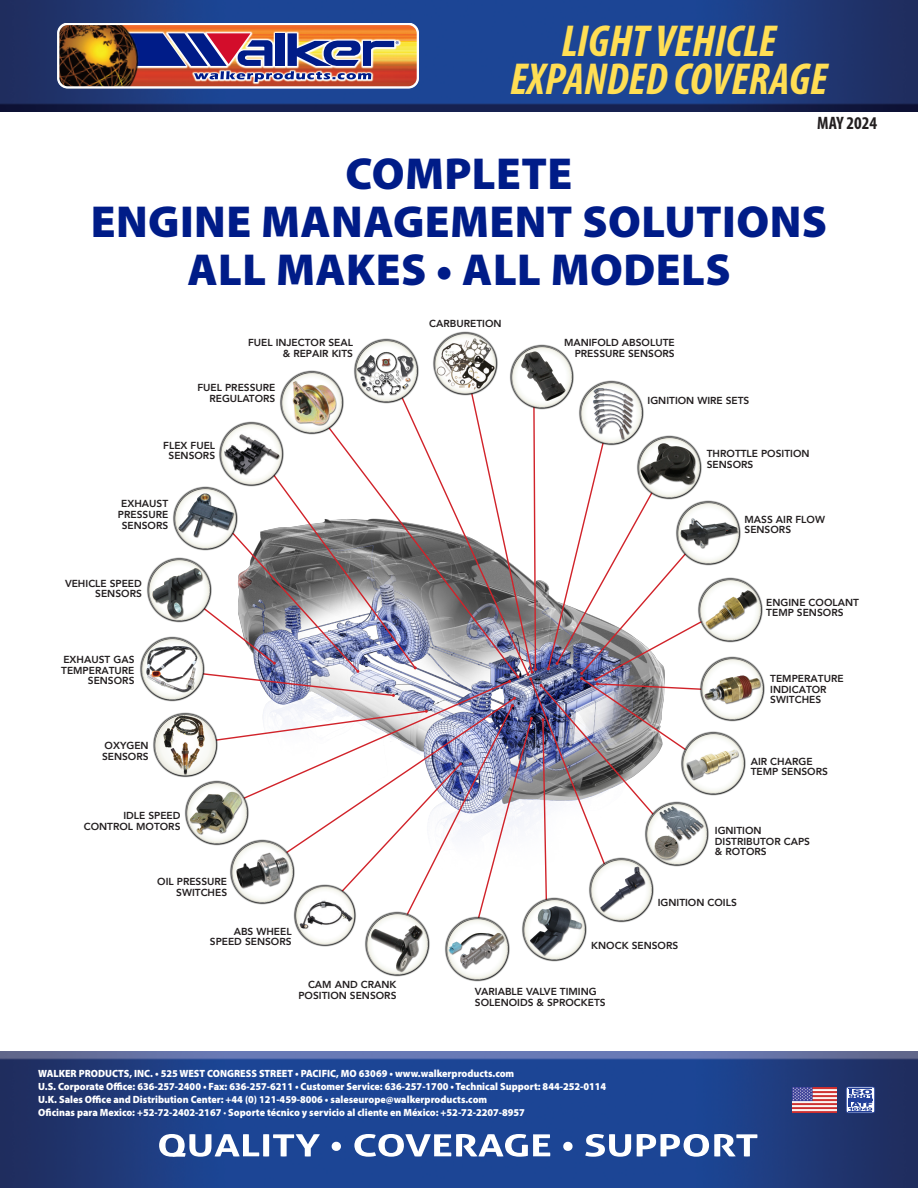
<style>
.page{position:relative;width:918px;height:1188px;background:#fff}
.page>*{position:absolute;margin:0;border:0;box-sizing:border-box;transform-origin:0 0}
.t1{font:900 45px "Myriad Pro";letter-spacing:.01em;color:#001c88}
.t2{font:italic 700 condensed 45px "Myriad Pro";color:#ffde54}
.t3{font:700 condensed 18px "Myriad Pro";color:#231f20}
.t4{font:900 10.5px "Myriad Pro";color:#fff;scale:.95 1}
.t5{font:800 10.2px/10.6px "Avenir";color:#231f20;text-align:right}
</style>
<div class="page">
<svg style="left:211px;top:398px;width:485px;height:515px"></svg>
<img style="left:677px;top:728px;width:69px;height:70px">
<img style="left:362px;top:909px;width:75px;height:68px">
<img style="left:173px;top:483px;width:71px;height:70px">
<img style="left:694px;top:575px;width:69px;height:69px">
<img style="left:140px;top:636px;width:71px;height:66px">
<img style="left:215px;top:419px;width:75px;height:70px">
<img style="left:351px;top:338px;width:74px;height:67px">
<img style="left:275px;top:370px;width:76px;height:67px">
<img style="left:584px;top:855px;width:76px;height:68px">
<img style="left:640px;top:798px;width:69px;height:70px">
<img style="left:184px;top:778px;width:72px;height:70px">
<img style="left:518px;top:894px;width:76px;height:68px">
<img style="left:672px;top:500px;width:69px;height:68px">
<img style="left:505px;top:344px;width:70px;height:68px">
<img style="left:153px;top:709px;width:71px;height:70px">
<img style="left:226px;top:837px;width:76px;height:69px">
<img style="left:575px;top:380px;width:75px;height:68px">
<img style="left:696px;top:656px;width:69px;height:66px">
<img style="left:633px;top:432px;width:75px;height:70px">
<img style="left:147px;top:554px;width:71px;height:70px">
<img style="left:445px;top:913px;width:65px;height:69px">
<img style="left:289px;top:881px;width:73px;height:66px">
<img style="left:433px;top:331px;width:65px;height:67px">
<img style="left:0;top:1051px;width:918px;height:137px">
<svg style="left:846px;top:1087px;width:29px;height:26px"></svg>
<img style="left:792px;top:1087px;width:44px;height:26px">
<img style="left:0;top:0;width:918px;height:111px">
<svg style="left:57px;top:23px;width:362px;height:66px"></svg>
<img style="left:58px;top:24px;width:82px;height:63px">
<div style="left:57px;top:23px;width:362px;height:65px;border:2px solid #fff;border-radius:9px"></div>
<svg style="left:332px;top:1142px;width:9px;height:9px"></svg>
<svg style="left:354px;top:1134px;width:196px;height:23px"></svg>
<svg style="left:563px;top:1142px;width:10px;height:9px"></svg>
<svg style="left:585px;top:1134px;width:46px;height:23px"></svg>
<svg style="left:637px;top:1134px;width:120px;height:23px"></svg>
<svg style="left:159px;top:1134px;width:161px;height:23px"></svg>
<p class="t2" style="left:561px;top:13px;width:216px">LIGHT VEHICLE</p>
<p class="t2" style="left:510px;top:51px;width:319px">EXPANDED COVERAGE</p>
<p class="t3" style="left:817px;top:112px;width:61px">MAY 2024</p>
<p class="t1" style="left:346px;top:144px;width:228px">COMPLETE</p>
<p class="t1" style="left:91px;top:192px;width:738px">ENGINE MANAGEMENT SOLUTIONS</p>
<p class="t1" style="left:187px;top:240px;width:545px">ALL MAKES • ALL MODELS</p>
<p class="t5" style="left:248px;top:337px;width:107px">FUEL INJECTOR SEAL &amp; REPAIR KITS</p>
<p class="t5" style="left:197px;top:383px;width:80px">FUEL PRESSURE<br>REGULATORS</p>
<p class="t5" style="left:163px;top:440px;width:53px;text-align:center">FLEX FUEL<br>SENSORS</p>
<p class="t5" style="left:118px;top:498px;width:52px;text-align:center">EXHAUST<br>PRESSURE<br>SENSORS</p>
<p class="t5" style="left:65px;top:578px;width:78px">VEHICLE SPEED<br>SENSORS</p>
<p class="t5" style="left:61px;top:654px;width:75px">EXHAUST GAS<br>TEMPERATURE<br>SENSORS</p>
<p class="t5" style="left:102px;top:741px;width:48px;text-align:left">OXYGEN<br>SENSORS</p>
<p class="t5" style="left:84px;top:810px;width:98px">IDLE SPEED<br>CONTROL MOTORS</p>
<p class="t5" style="left:157px;top:876px;width:71px">OIL PRESSURE<br>SWITCHES</p>
<p class="t5" style="left:210px;top:926px;width:83px">ABS WHEEL<br>SPEED SENSORS</p>
<p class="t5" style="left:298px;top:979px;width:100px">CAM AND CRANK<br>POSITION SENSORS</p>
<p class="t5" style="left:429px;top:318px;width:74px">CARBURETION</p>
<p class="t5" style="left:564px;top:337px;width:112px">MANIFOLD ABSOLUTE<br>PRESSURE SENSORS</p>
<p class="t5" style="left:648px;top:396px;width:103px">IGNITION WIRE SETS</p>
<p class="t5" style="left:707px;top:448px;width:104px;text-align:left">THROTTLE POSITION<br>SENSORS</p>
<p class="t5" style="left:745px;top:514px;width:82px;text-align:left">MASS AIR FLOW<br>SENSORS</p>
<p class="t5" style="left:766px;top:597px;width:94px;text-align:left">ENGINE COOLANT<br>TEMP SENSORS</p>
<p class="t5" style="left:770px;top:673px;width:75px;text-align:left">TEMPERATURE<br>INDICATOR<br>SWITCHES</p>
<p class="t5" style="left:751px;top:756px;width:79px;text-align:left">AIR CHARGE<br>TEMP SENSORS</p>
<p class="t5" style="left:715px;top:825px;width:97px;text-align:left">IGNITION<br>DISTRIBUTOR CAPS &amp; ROTORS</p>
<p class="t5" style="left:658px;top:897px;width:81px">IGNITION COILS</p>
<p class="t5" style="left:591px;top:941px;width:89px">KNOCK SENSORS</p>
<p class="t5" style="left:475px;top:986px;width:132px;text-align:left">VARIABLE VALVE TIMING<br>SOLENOIDS &amp; SPROCKETS</p>
<p class="t4" style="left:38px;top:1067px;width:503px">WALKER PRODUCTS, INC. • 525 WEST CONGRESS STREET • PACIFIC, MO 63069 • www.walkerproducts.com</p>
<p class="t4" style="left:38px;top:1080px;width:600px">U.S. Corporate Office: 636-257-2400 • Fax: 636-257-6211 • Customer Service: 636-257-1700 • Technical Support: 844-252-0114</p>
<p class="t4" style="left:38px;top:1092px;width:474px">U.K. Sales Office and Distribution Center: +44 (0) 121-459-8006 • saleseurope@walkerproducts.com</p>
<p class="t4" style="left:38px;top:1105px;width:514px">Oficinas para Mexico: +52-72-2402-2167 · Soporte técnico y servicio al cliente en México: +52-72-2207-8957</p>
</div>
